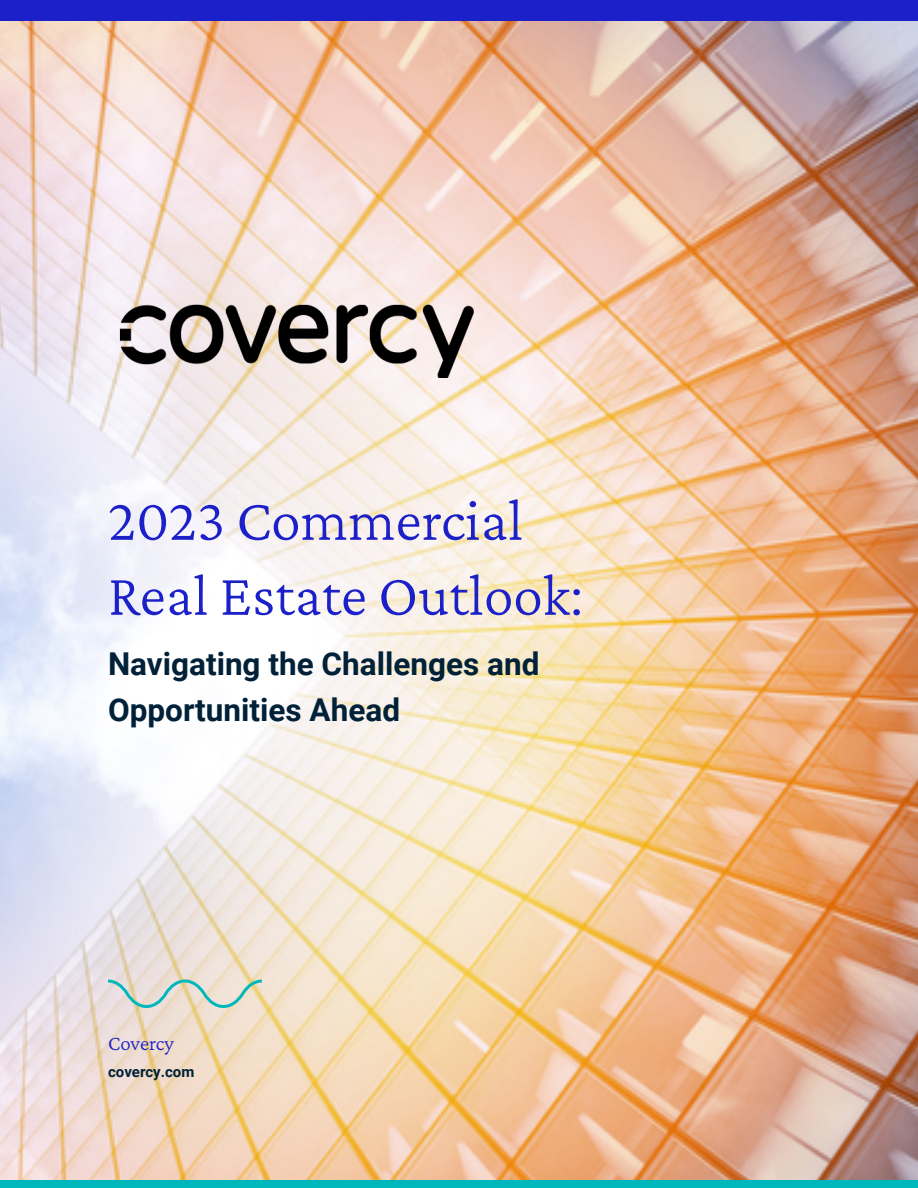
<style>
.page{position:relative;width:918px;height:1188px;background:#fff}
.page>*{position:absolute;margin:0;border:0;box-sizing:border-box;transform-origin:0 0}
.t1{font:60px/75px "Crimson Pro";color:#1b20c9}
.t2{font:700 31.5px/46.5px "Roboto";color:#002138}
.t3{font:21px "Crimson Pro";letter-spacing:-.005em;color:#1b20c9}
.t4{font:700 15px "Roboto";color:#002138}
</style>
<div class="page">
<img style="left:0;top:21px;width:918px;height:1159px">
<div style="left:0;top:0;width:918px;height:21px;background:#1b20c9"></div>
<div style="left:0;top:1180px;width:918px;height:8px;background:#00b8bb"></div>
<img style="left:108px;top:292px;width:383px;height:86px">
<svg style="left:105px;top:978px;width:160px;height:32px;background:#d2d9cc"></svg>
<h1 class="t1" style="left:108px;top:482px;width:477px">2023 Commercial<br>Real Estate Outlook:</h1>
<p class="t2" style="left:108px;top:639px;width:433px">Navigating the Challenges and<br>Opportunities Ahead</p>
<p class="t3" style="left:108px;top:1030px;width:67px">Covercy</p>
<p class="t4" style="left:108px;top:1061px;width:88px">covercy.com</p>
</div>
